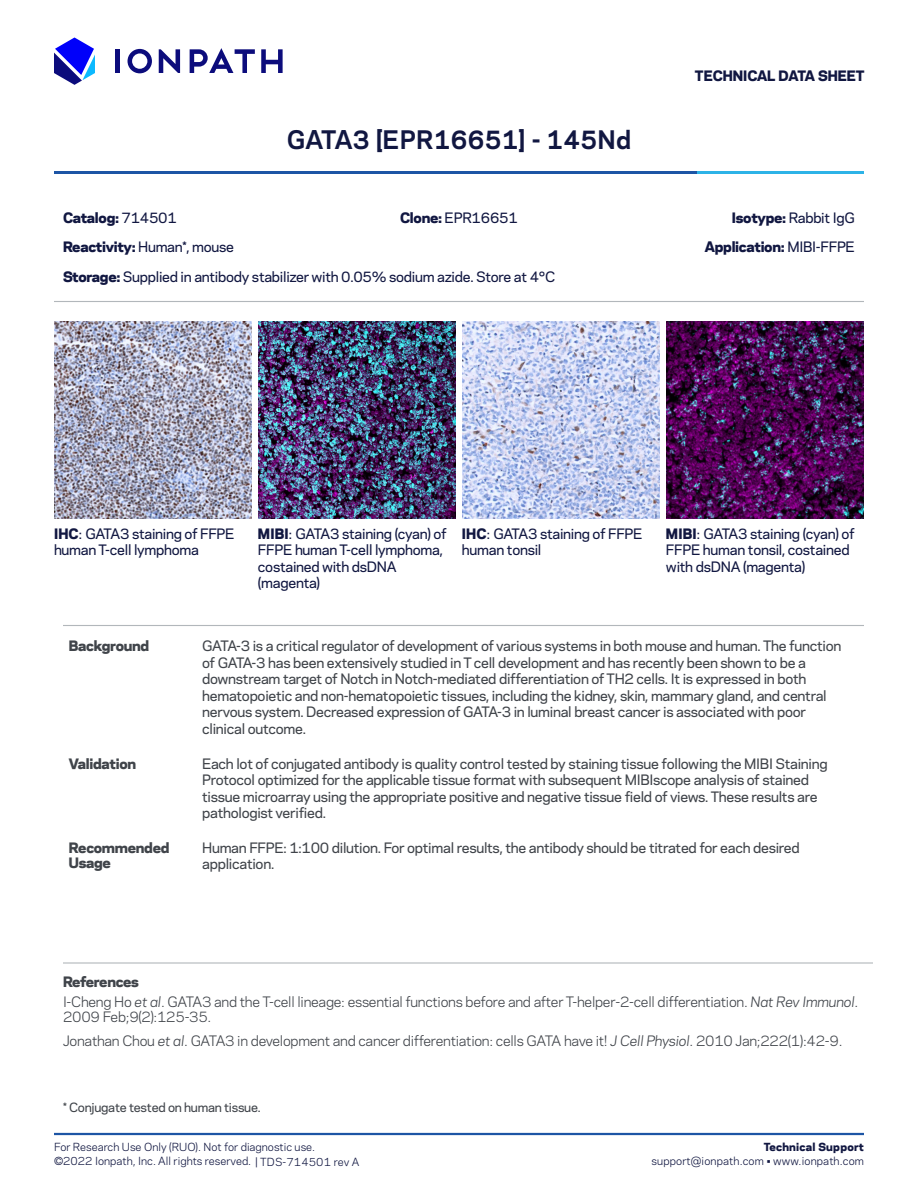
<style>
.page{position:relative;width:918px;height:1188px;background:#fff}
.page>*{position:absolute;margin:0;border:0;box-sizing:border-box;transform-origin:0 0}
.t1{font:700 24px "Polaris";letter-spacing:.01em;color:#111741}
.t2{font:500 13.5px/16.5px "Polaris";letter-spacing:-.02em;color:#40444a}
.t3{font:500 13.5px/16.5px "Polaris";letter-spacing:-.02em;color:#111741}
.t4{font:13.5px/19.5px "Polaris";letter-spacing:-.02em;color:#40444a}
.t5{font:800 13.5px/15px "Polaris";letter-spacing:-.02em;color:#40444a}
.t6{font:800 13.5px "Polaris";letter-spacing:-.02em;color:#111741}
.t7{font:800 13.5px "Polaris";color:#111741}
.t8{font:500 12px "Polaris";letter-spacing:-.02em;color:#40444a}
.t9{font:10.5px/13.5px "Polaris";color:#111741}
.t10{font:800 10.5px "Polaris";letter-spacing:.025em;color:#111741}
.s1{font-weight:500}
.s2{font-weight:800}
.s3{font-style:italic}
</style>
<div class="page">
<hr style="left:54px;top:1133px;width:810px;height:2px;background:#1d55a5">
<svg style="left:159px;top:49px;width:21px;height:24px"></svg>
<hr style="left:116px;top:49px;width:4px;height:24px;background:#0c0c7c">
<svg style="left:261px;top:49px;width:22px;height:24px"></svg>
<svg style="left:128px;top:49px;width:24px;height:24px"></svg>
<svg style="left:190px;top:48px;width:65px;height:25px"></svg>
<svg style="left:54px;top:38px;width:41px;height:47px"></svg>
<hr style="left:54px;top:301px;width:810px;height:1px;background:#b2b7bb">
<hr style="left:54px;top:171px;width:644px;height:3px;background:#1d55a5">
<hr style="left:698px;top:171px;width:166px;height:3px;background:#2db3e7">
<hr style="left:63px;top:625px;width:801px;height:1px;background:#b2b7bb">
<hr style="left:63px;top:962px;width:810px;height:2px;background:#b2b7bb">
<img style="left:54px;top:321px;width:198px;height:198px">
<img style="left:258px;top:321px;width:198px;height:198px">
<img style="left:462px;top:321px;width:198px;height:198px">
<img style="left:666px;top:321px;width:198px;height:198px">
<p class="t6" style="left:63px;top:207px;width:115px">Catalog: <span class="s1">714501</span></p>
<h1 class="t1" style="left:287px;top:122px;width:346px">GATA3 [EPR16651] - 145Nd</h1>
<p class="t7" style="left:695px;top:65px;width:171px">TECHNICAL DATA SHEET</p>
<p class="t3" style="left:400px;top:209px;width:119px"><span class="s2">Clone:</span> EPR16651</p>
<p class="t3" style="left:732px;top:209px;width:125px"><span class="s2">Isotype:</span> Rabbit IgG</p>
<p class="t3" style="left:63px;top:238px;width:173px"><span class="s2">Reactivity:</span> Human*, mouse</p>
<p class="t6" style="left:705px;top:236px;width:152px">Application: <span class="s1">MIBI-FFPE</span></p>
<p class="t3" style="left:63px;top:268px;width:494px"><span class="s2">Storage:</span> Supplied in antibody stabilizer with 0.05% sodium azide. Store at 4°C</p>
<p class="t3" style="left:54px;top:525px;width:182px"><span class="s2">IHC</span>: GATA3 staining of FFPE human T-cell lymphoma</p>
<p class="t3" style="left:258px;top:525px;width:190px"><span class="s2">MIBI</span>: GATA3 staining (cyan) of<br>FFPE human T-cell lymphoma, costained with dsDNA (magenta)</p>
<p class="t3" style="left:462px;top:525px;width:182px"><span class="s2">IHC</span>: GATA3 staining of FFPE human tonsil</p>
<p class="t3" style="left:666px;top:525px;width:190px"><span class="s2">MIBI</span>: GATA3 staining (cyan) of<br>FFPE human tonsil, costained with dsDNA (magenta)</p>
<p class="t5" style="left:69px;top:637px;width:82px">Background</p>
<p class="t2" style="left:202px;top:637px;width:641px">GATA-3 is a critical regulator of development of various systems in both mouse and human. The function of GATA-3 has been extensively studied in T cell development and has recently been shown to be a downstream target of Notch in Notch-mediated differentiation of TH2 cells. It is expressed in both hematopoietic and non-hematopoietic tissues, including the kidney, skin, mammary gland, and central nervous system. Decreased expression of GATA-3 in luminal breast cancer is associated with poor clinical outcome.</p>
<p class="t5" style="left:69px;top:754px;width:69px">Validation</p>
<p class="t2" style="left:202px;top:754px;width:627px">Each lot of conjugated antibody is quality control tested by staining tissue following the MIBI Staining Protocol optimized for the applicable tissue format with subsequent MIBIscope analysis of stained tissue microarray using the appropriate positive and negative tissue field of views. These results are pathologist verified.</p>
<p class="t5" style="left:69px;top:839px;width:102px">Recommended<br>Usage</p>
<p class="t2" style="left:202px;top:839px;width:599px">Human FFPE: 1:100 dilution. For optimal results, the antibody should be titrated for each desired application.</p>
<p class="t4" style="left:63px;top:972px;width:797px"><span class="s2">References<br></span>I-Cheng Ho <span class="s3">et al</span>. GATA3 and the T-cell lineage: essential functions before and after T-helper-2-cell differentiation. <span class="s3">Nat Rev Immunol</span>.</p>
<p class="t4" style="left:63px;top:1004px;width:781px;line-height:24px">2009 Feb;9(2):125-35.<br>Jonathan Chou <span class="s3">et al</span>. GATA3 in development and cancer differentiation: cells GATA have it! <span class="s3">J Cell Physiol</span>. 2010 Jan;222(1):42-9.</p>
<p class="t8" style="left:63px;top:1098px;width:199px">* Conjugate tested on human tissue.</p>
<p class="t9" style="left:54px;top:1140px;width:307px">For Research Use Only (RUO). Not for diagnostic use.<br>©2022 Ionpath, Inc. All rights reserved. | TDS-714501 rev A</p>
<p class="t10" style="left:764px;top:1138px;width:102px">Technical Support</p>
<p class="t9" style="left:651px;top:1154px;width:214px">support@ionpath.com • www.ionpath.com</p>
</div>
